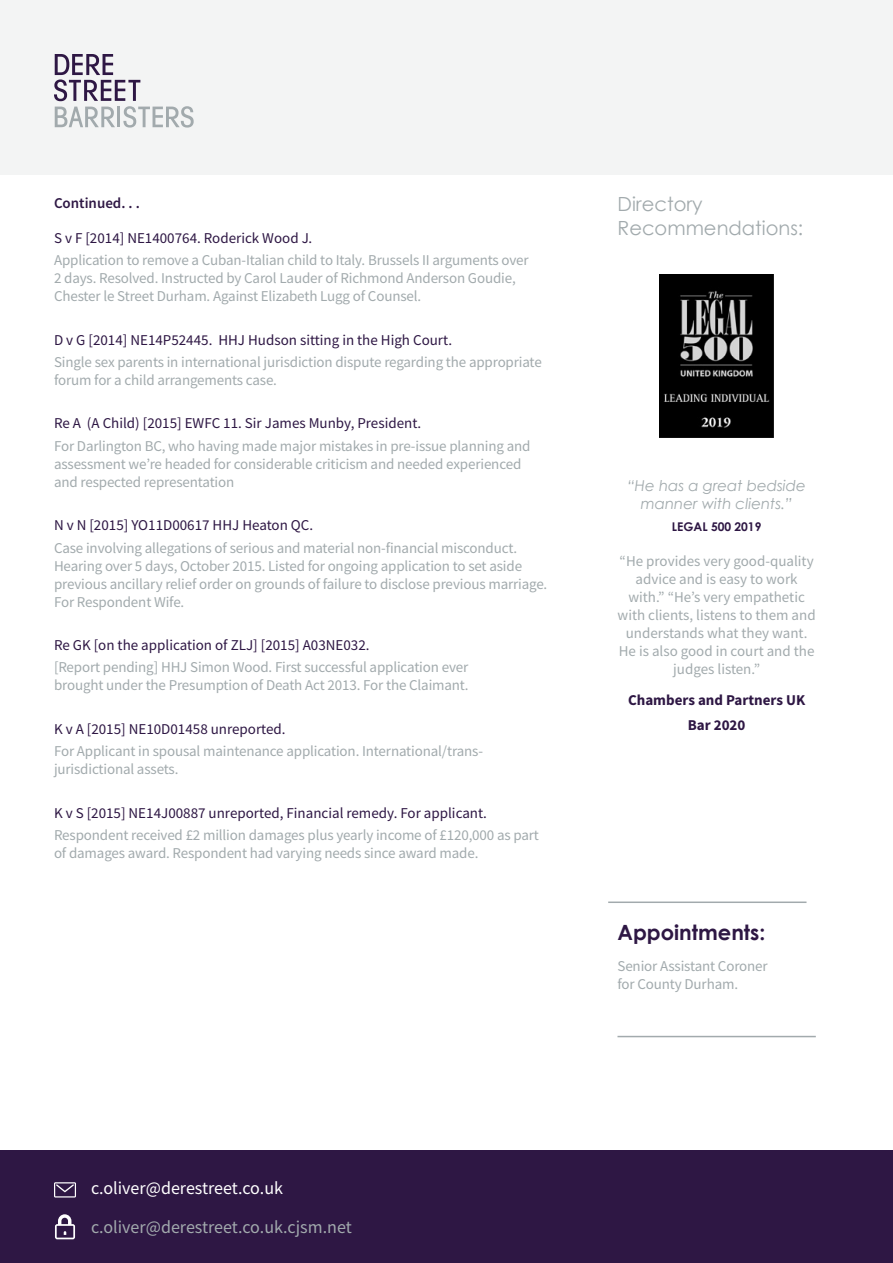
<style>
.page{position:relative;width:893px;height:1263px;background:#fff}
.page>*{position:absolute;margin:0;border:0;box-sizing:border-box;transform-origin:0 0}
.H1___Year_of_Call_Da{font:700 21px "Century Gothic";color:#2e1744}
.Barrister___Year_of{font:19.5px/23.4px "Century Gothic";color:#a2aaad}
.Email_Grey{font:18px "Source Sans Pro";color:#a2aaad}
.Email_White{font:18px "Source Sans Pro";color:#fff}
.Body_Copy{font:15px/18px "Source Sans Pro";letter-spacing:-.01em;color:#a2aaad}
.t1{font:15px "Source Sans Pro";color:#2e1744}
.H1___Year_of_Call_Da-2{font:15px/18px "Source Sans Pro";color:#a2aaad;text-align:center}
.Directory_Quote{font:italic 15px/18px "Century Gothic";color:#a2aaad;text-align:center}
.H1___Year_of_Call_Da-3{font:700 15px/25.2px "Source Sans Pro";color:#2e1744;text-align:center}
.H3___Continued{font:600 15px "Source Sans Pro";color:#2e1744}
.Directory_Org{font:700 12px "Century Gothic";color:#2e1744}
</style>
<div class="page">
<div style="left:0;top:0;width:893px;height:174px;background:#f3f4f4"></div>
<svg style="left:54px;top:54px;width:140px;height:74px"></svg>
<hr style="left:617px;top:1036px;width:199px;height:1px;background:#a2aaad">
<div style="left:0;top:1150px;width:893px;height:113px;background:#2e1744"></div>
<hr style="left:608px;top:901px;width:198px;height:2px;background:#a2aaad">
<img style="left:660px;top:275px;width:113px;height:162px">
<svg style="left:54px;top:1182px;width:22px;height:15px"></svg>
<svg style="left:55px;top:1214px;width:20px;height:25px"></svg>
<p class="H3___Continued" style="left:54px;top:193px;width:87px">Continued. . .</p>
<h2 class="t1" style="left:54px;top:228px;width:260px">S v F [2014] NE1400764. Roderick Wood J.</h2>
<p class="Body_Copy" style="left:54px;top:251px;width:476px">Application to remove a Cuban-Italian child to Italy. Brussels II arguments over<br>2 days. Resolved. Instructed by Carol Lauder of Richmond Anderson Goudie,<br>Chester le Street Durham. Against Elizabeth Lugg of Counsel.</p>
<h2 class="t1" style="left:54px;top:330px;width:400px">D v G [2014] NE14P52445. HHJ Hudson sitting in the High Court.</h2>
<p class="Body_Copy" style="left:54px;top:353px;width:489px">Single sex parents in international jurisdiction dispute regarding the appropriate forum for a child arrangements case.</p>
<h2 class="t1" style="left:54px;top:414px;width:369px">Re A (A Child) [2015] EWFC 11. Sir James Munby, President.</h2>
<p class="Body_Copy" style="left:54px;top:437px;width:478px">For Darlington BC, who having made major mistakes in pre-issue planning and assessment we’re headed for considerable criticism and needed experienced and respected representation</p>
<h2 class="t1" style="left:54px;top:516px;width:261px">N v N [2015] YO11D00617 HHJ Heaton QC.</h2>
<p class="Body_Copy" style="left:54px;top:538px;width:495px">Case involving allegations of serious and material non-financial misconduct.<br>Hearing over 5 days, October 2015. Listed for ongoing application to set aside previous ancillary relief order on grounds of failure to disclose previous marriage.<br>For Respondent Wife.</p>
<h2 class="t1" style="left:54px;top:635px;width:317px">Re GK [on the application of ZLJ] [2015] A03NE032.</h2>
<p class="Body_Copy" style="left:54px;top:658px;width:416px">[Report pending] HHJ Simon Wood. First successful application ever brought under the Presumption of Death Act 2013. For the Claimant.</p>
<h2 class="t1" style="left:54px;top:719px;width:233px">K v A [2015] NE10D01458 unreported.</h2>
<p class="Body_Copy" style="left:54px;top:742px;width:431px">For Applicant in spousal maintenance application. International/trans&shy;jurisdictional assets.</p>
<h2 class="t1" style="left:54px;top:803px;width:434px">K v S [2015] NE14J00887 unreported, Financial remedy. For applicant.</h2>
<p class="Body_Copy" style="left:54px;top:826px;width:486px">Respondent received £2 million damages plus yearly income of £120,000 as part of damages award. Respondent had varying needs since award made.</p>
<p class="Barrister___Year_of" style="left:617px;top:192px;width:187px">Directory<br>Recommendations:</p>
<p class="Directory_Quote" style="left:627px;top:476px;width:180px">“He has a great bedside manner with clients.”</p>
<p class="Directory_Org" style="left:672px;top:518px;width:91px">LEGAL 500 2019</p>
<p class="H1___Year_of_Call_Da-2" style="left:618px;top:552px;width:200px">“He provides very good-quality advice and is easy to work with.” “He’s very empathetic with clients, listens to them and understands what they want.<br>He is also good in court and the judges listen.”</p>
<p class="H1___Year_of_Call_Da-3" style="left:628px;top:687px;width:179px">Chambers and Partners UK<br>Bar 2020</p>
<p class="H1___Year_of_Call_Da" style="left:617px;top:916px;width:149px">Appointments:</p>
<p class="Body_Copy" style="left:617px;top:956px;width:152px">Senior Assistant Coroner for County Durham.</p>
<p class="Email_White" style="left:91px;top:1177px;width:194px">c.oliver@derestreet.co.uk</p>
<p class="Email_Grey" style="left:91px;top:1215px;width:262px">c.oliver@derestreet.co.uk.cjsm.net</p>
</div>
